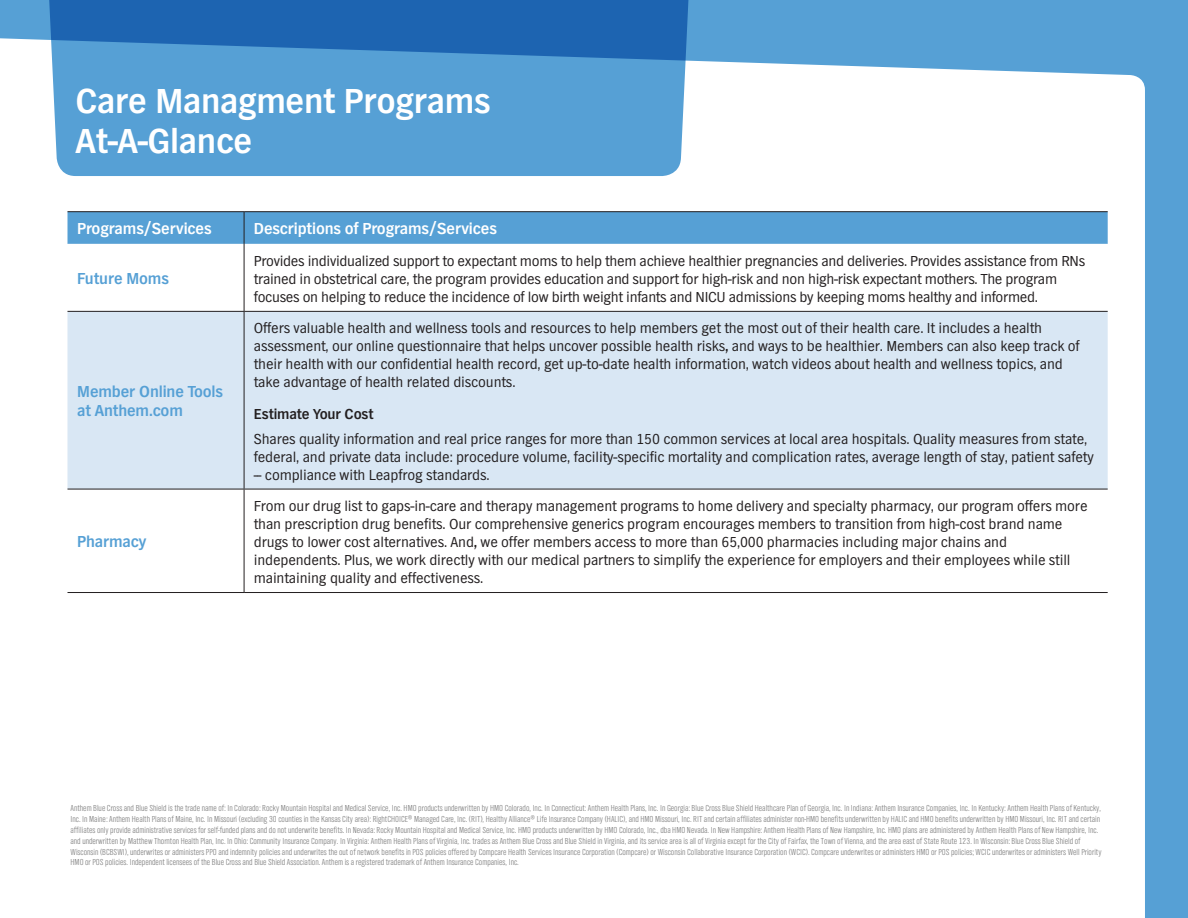
<style>
.page{position:relative;width:1188px;height:918px;background:#56a0d5}
.page>*{position:absolute;margin:0;border:0;box-sizing:border-box;transform-origin:0 0}
.t1{font:700 36px/40.5px "TV Nord EF";letter-spacing:-.01em;color:#fff}
.t2{font:700 16.5px "TV Nord EF";letter-spacing:-.01em;color:#fff}
.t3{font:700 16.5px/19.5px "TV Nord EF";letter-spacing:-.01em;color:#56a0d5}
.t4{font:15px/18px "TV Nord EF";letter-spacing:-.01em;color:#231f20}
.t5{font:700 15px "TV Nord EF";letter-spacing:-.01em;color:#231f20}
.t6{font:300 9px/10.8px "TV Nord Cond EF";color:#808080}
.s1{font-weight:700}
</style>
<div class="page">
<div style="left:0;top:38px;width:1145px;height:880px;background:#fff"></div>
<svg style="left:38px;top:0;width:662px;height:176px"></svg>
<svg style="left:68px;top:212px;width:1040px;height:32px"></svg>
<div style="left:68px;top:244px;width:1040px;height:348px;background:#fff"></div>
<div style="left:68px;top:312px;width:1040px;height:177px;background:#d9e7f4"></div>
<hr style="left:244px;top:212px;width:1px;height:32px;background:#231f20">
<hr style="left:244px;top:244px;width:1px;height:67px;background:#231f20">
<hr style="left:68px;top:311px;width:176px;height:1px;background:#231f20">
<hr style="left:244px;top:311px;width:864px;height:1px;background:#231f20">
<hr style="left:244px;top:312px;width:1px;height:177px;background:#231f20">
<hr style="left:68px;top:489px;width:176px;height:1px;background:#231f20">
<hr style="left:244px;top:489px;width:864px;height:1px;background:#231f20">
<hr style="left:244px;top:489px;width:1px;height:103px;background:#231f20">
<hr style="left:68px;top:592px;width:176px;height:1px;background:#231f20">
<hr style="left:244px;top:592px;width:864px;height:1px;background:#231f20">
<hr style="left:68px;top:211px;width:176px;height:1px;background:#231f20">
<hr style="left:244px;top:211px;width:864px;height:1px;background:#231f20">
<h1 class="t1" style="left:76px;top:81px;width:416px">Care Managment Programs<br>At-A-Glance</h1>
<h2 class="t2" style="left:77px;top:220px;width:136px">Programs/Services</h2>
<h2 class="t2" style="left:254px;top:220px;width:245px">Descriptions of Programs/Services</h2>
<h2 class="t3" style="left:77px;top:269px;width:93px">Future Moms</h2>
<p class="t4" style="left:254px;top:252px;width:833px">Provides individualized support to expectant moms to help them achieve healthier pregnancies and deliveries. Provides assistance from RNs trained in obstetrical care, the program provides education and support for high-risk and non high-risk expectant mothers. The program focuses on helping to reduce the incidence of low birth weight infants and NICU admissions by keeping moms healthy and informed.</p>
<h2 class="t3" style="left:77px;top:382px;width:147px">Member Online Tools at Anthem.com</h2>
<h2 class="t3" style="left:77px;top:532px;width:71px">Pharmacy</h2>
<p class="t4" style="left:254px;top:319px;width:827px">Offers valuable health and wellness tools and resources to help members get the most out of their health care. It includes a health assessment, our online questionnaire that helps uncover possible health risks<span class="s1">,</span> and ways to be healthier. Members can also keep track of their health with our confidential health record, get up-to-date health information, watch videos about health and wellness topics, and take advantage of health related discounts.</p>
<h3 class="t5" style="left:254px;top:405px;width:121px">Estimate Your Cost</h3>
<p class="t4" style="left:254px;top:429px;width:842px">Shares quality information and real price ranges for more than 150 common services at local area hospitals. Quality measures from state, federal, and private data include: procedure volume, facility-specific mortality and complication rates, average length of stay, patient safety -- compliance with Leapfrog standards.</p>
<p class="t4" style="left:254px;top:497px;width:835px">From our drug list to gaps-in-care and therapy management programs to home delivery and specialty pharmacy, our program offers more than prescription drug benefits. Our comprehensive generics program encourages members to transition from high-cost brand name drugs to lower cost alternatives. And<span class="s1">,</span> we offer members access to more than 65,000 pharmacies including major chains and independents. Plus, we work directly with our medical partners to simplify the experience for employers and their employees while still maintaining quality and effectiveness.</p>
<p class="t6" style="left:71px;top:803px;width:1033px">Anthem Blue Cross and Blue Shield is the trade name of: In Colorado: Rocky Mountain Hospital and Medical Service, Inc. HMO products underwritten by HMO Colorado, Inc. In Connecticut: Anthem Health Plans, Inc. In Georgia: Blue Cross Blue Shield Healthcare Plan of Georgia, Inc. In Indiana: Anthem Insurance Companies, Inc. In Kentucky: Anthem Health Plans of Kentucky, Inc. In Maine: Anthem Health Plans of Maine, Inc. In Missouri (excluding 30 counties in the Kansas City area): RightCHOICE® Managed Care, Inc. (RIT), Healthy Alliance® Life Insurance Company (HALIC), and HMO Missouri, Inc. RIT and certain affiliates administer non-HMO benefits underwritten by HALIC and HMO benefits underwritten by HMO Missouri, Inc. RIT and certain affiliates only provide administrative services for self-funded plans and do not underwrite benefits. In Nevada: Rocky Mountain Hospital and Medical Service, Inc. HMO products underwritten by HMO Colorado, Inc., dba HMO Nevada. In New Hampshire: Anthem Health Plans of New Hampshire, Inc. HMO plans are administered by Anthem Health Plans of New Hampshire, Inc. and underwritten by Matthew Thornton Health Plan, Inc. In Ohio: Community Insurance Company. In Virginia: Anthem Health Plans of Virginia, Inc. trades as Anthem Blue Cross and Blue Shield in Virginia, and its service area is all of Virginia except for the City of Fairfax, the Town of Vienna, and the area east of State Route 123. In Wisconsin: Blue Cross Blue Shield of Wisconsin (BCBSWI), underwrites or administers PPO and indemnity policies and underwrites the out of network benefits in POS policies offered by Compcare Health Services Insurance Corporation (Compcare) or Wisconsin Collaborative Insurance Corporation (WCIC). Compcare underwrites or administers HMO or POS policies; WCIC underwrites or administers Well Priority HMO or POS policies. Independent licensees of the Blue Cross and Blue Shield Association. Anthem is a registered trademark of Anthem Insurance Companies, Inc.</p>
</div>
